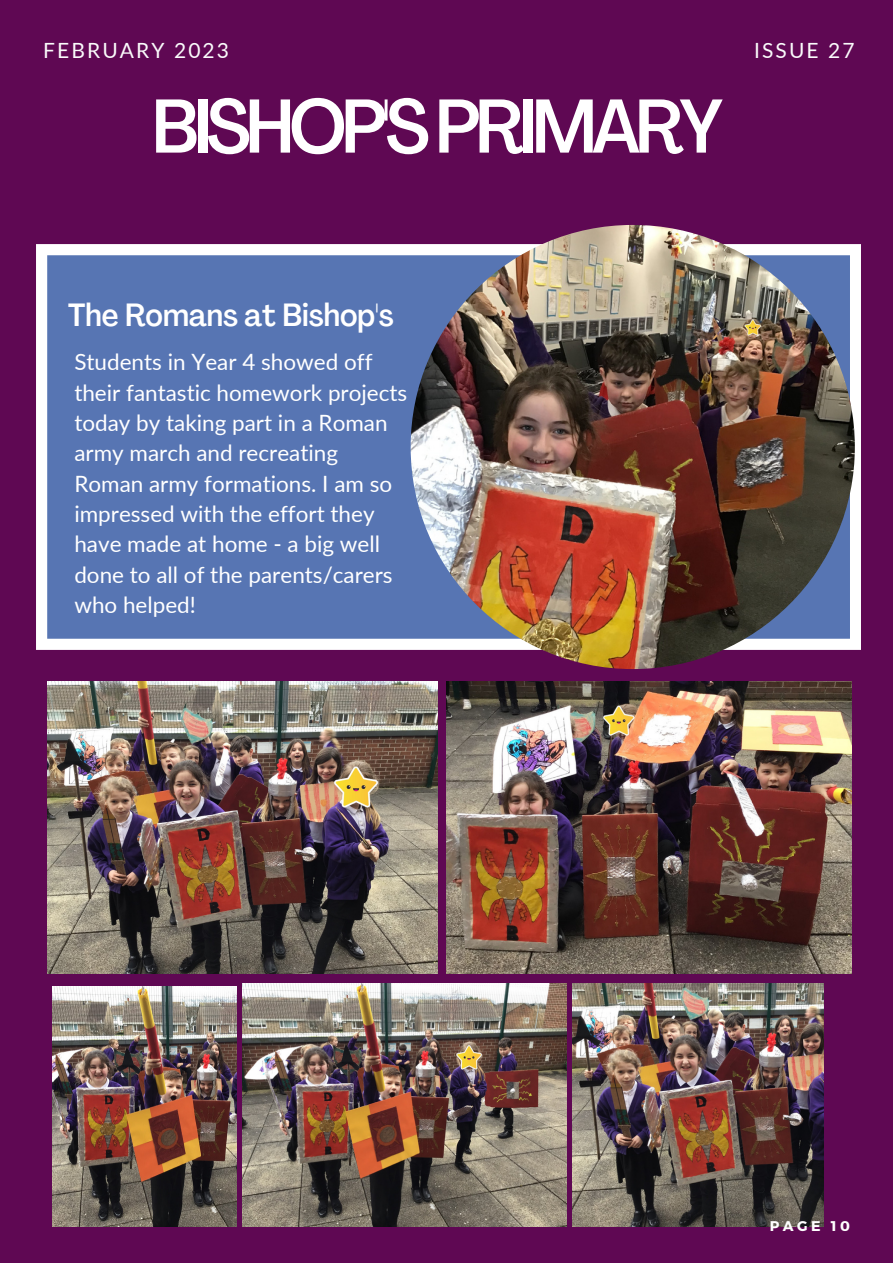
<style>
.page{position:relative;width:893px;height:1264px;background:#fff}
.page>*{position:absolute;margin:0;border:0;box-sizing:border-box;transform-origin:0 0}
.t1{font:500 condensed 75px "Agrandir";letter-spacing:-.065em;color:#fff}
.t2{font:500 condensed 31.65px "Agrandir";color:#fff}
.t3{font:22.5px/30.3px "Lato";color:#fff}
.t4{font:21px "Lato";letter-spacing:.1em;color:#fafbfb}
.t5{font:700 14.1px "Montserrat";letter-spacing:.25em;color:#fff}
</style>
<div class="page">
<div style="left:0;top:0;width:892px;height:1262px;background:#5f0853"></div>
<svg style="left:36px;top:244px;width:824px;height:405px;background:#6a84bb"></svg>
<img style="left:410px;top:225px;width:444px;height:444px;border-radius:50%">
<img style="left:47px;top:681px;width:390px;height:292px">
<img style="left:446px;top:681px;width:405px;height:292px">
<img style="left:53px;top:986px;width:183px;height:239px">
<img style="left:242px;top:983px;width:324px;height:243px">
<img style="left:573px;top:983px;width:250px;height:243px">
<p class="t4" style="left:43px;top:37px;width:187px">FEBRUARY 2023</p>
<p class="t4" style="left:754px;top:37px;width:102px">ISSUE 27</p>
<h1 class="t1" style="left:152px;top:96px;width:572px">BISHOP'SPRIMARY</h1>
<h2 class="t2" style="left:68px;top:302px;width:327px">The Romans at Bishop's</h2>
<p class="t3" style="left:74px;top:346px;width:334px">Students in Year 4 showed off their fantastic homework projects today by taking part in a Roman army march and recreating<br>Roman army formations. I am so impressed with the effort they have made at home - a big well done to all of the parents/carers who helped!</p>
<p class="t5" style="left:769px;top:1216px;width:82px">PAGE 10</p>
</div>
